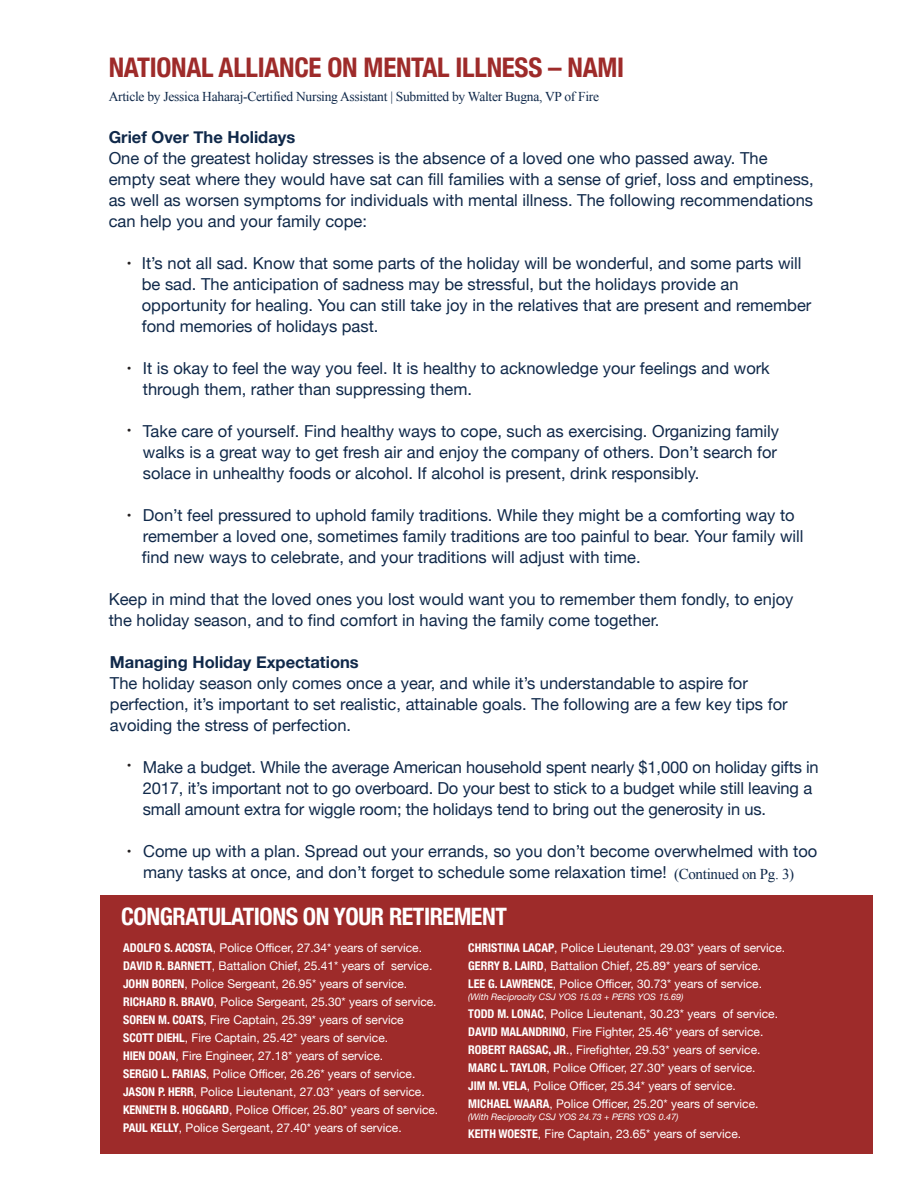
<style>
.page{position:relative;width:918px;height:1188px;background:#fff}
.page>*{position:absolute;margin:0;border:0;box-sizing:border-box;transform-origin:0 0}
.t1{font:700 condensed 27px "Helvetica Neue";letter-spacing:-.01em;color:#9e2b2a}
.t2{font:700 condensed 24px "Helvetica Neue";letter-spacing:-.02em;color:#fff}
.t3{font:16.5px/21px "Helvetica Neue";color:#10294a}
.t4{font:700 16.5px "Helvetica Neue";color:#10294a}
.t5{font:13.5px "Times New Roman";letter-spacing:-.02em;color:#10294a}
.t6{font:700 13.5px "Helvetica Neue";color:#231f20}
.t7{font:12px/18px "Helvetica Neue";color:#fff}
.t8{font:italic 9px "Helvetica Neue";color:#fff}
.s1{font-family:"Times New Roman";font-size:15px}
.s2{font-weight:700;font-stretch:condensed}
</style>
<div class="page">
<div style="left:100px;top:895px;width:772px;height:258px;background:#9e2b2a"></div>
<h1 class="t1" style="left:109px;top:45px;width:517px">NATIONAL ALLIANCE ON MENTAL ILLNESS – NAMI</h1>
<p class="t5" style="left:109px;top:87px;width:491px">Article by Jessica Haharaj-Certified Nursing Assistant | Submitted by Walter Bugna, VP of Fire</p>
<p class="t4" style="left:109px;top:124px;width:188px">Grief Over The Holidays</p>
<p class="t3" style="left:109px;top:148px;width:706px">One of the greatest holiday stresses is the absence of a loved one who passed away. The empty seat where they would have sat can fill families with a sense of grief, loss and emptiness, as well as worsen symptoms for individuals with mental illness. The following recommendations can help you and your family cope:</p>
<p class="t3" style="left:142px;top:253px;width:671px">It’s not all sad. Know that some parts of the holiday will be wonderful, and some parts will be sad. The anticipation of sadness may be stressful, but the holidays provide an opportunity for healing. You can still take joy in the relatives that are present and remember fond memories of holidays past.</p>
<p class="t3" style="left:143px;top:358px;width:628px">It is okay to feel the way you feel. It is healthy to acknowledge your feelings and work through them, rather than suppressing them.</p>
<p class="t3" style="left:143px;top:421px;width:637px">Take care of yourself. Find healthy ways to cope, such as exercising. Organizing family walks is a great way to get fresh air and enjoy the company of others. Don’t search for solace in unhealthy foods or alcohol. If alcohol is present, drink responsibly.</p>
<p class="t3" style="left:142px;top:505px;width:663px">Don’t feel pressured to uphold family traditions. While they might be a comforting way to remember a loved one, sometimes family traditions are too painful to bear. Your family will find new ways to celebrate, and your traditions will adjust with time.</p>
<p class="t3" style="left:109px;top:589px;width:686px">Keep in mind that the loved ones you lost would want you to remember them fondly, to enjoy the holiday season, and to find comfort in having the family come together.</p>
<p class="t4" style="left:110px;top:649px;width:250px">Managing Holiday Expectations</p>
<p class="t3" style="left:110px;top:673px;width:679px">The holiday season only comes once a year, and while it’s understandable to aspire for perfection, it’s important to set realistic, attainable goals. The following are a few key tips for avoiding the stress of perfection.</p>
<p class="t3" style="left:143px;top:757px;width:677px">Make a budget. While the average American household spent nearly $1,000 on holiday gifts in<br>2017, it’s important not to go overboard. Do your best to stick to a budget while still leaving a small amount extra for wiggle room; the holidays tend to bring out the generosity in us.</p>
<p class="t3" style="left:143px;top:841px;width:675px">Come up with a plan. Spread out your errands, so you don’t become overwhelmed with too many tasks at once, and don’t forget to schedule some relaxation time! <span class="s1">(Continued on Pg. 3)</span></p>
<h2 class="t2" style="left:121px;top:897px;width:387px">CONGRATULATIONS ON YOUR RETIREMENT</h2>
<p class="t6" style="left:127px;top:253px;width:6px">•</p>
<p class="t6" style="left:127px;top:357px;width:6px">•</p>
<p class="t6" style="left:127px;top:420px;width:6px">•</p>
<p class="t6" style="left:127px;top:505px;width:6px">•</p>
<p class="t6" style="left:127px;top:755px;width:6px">•</p>
<p class="t6" style="left:127px;top:840px;width:6px">•</p>
<p class="t7" style="left:123px;top:940px;width:316px"><span class="s2">ADOLFO S. ACOSTA</span>, Police Officer, 27.34* years of service.<br><span class="s2">DAVID R. BARNETT</span>, Battalion Chief, 25.41* years of service.<br><span class="s2">JOHN BOREN</span>, Police Sergeant, 26.95* years of service.<br><span class="s2">RICHARD R. BRAVO</span>, Police Sergeant, 25.30* years of service.<br><span class="s2">SOREN M. COATS</span>, Fire Captain, 25.39* years of service<br><span class="s2">SCOTT DIEHL</span>, Fire Captain, 25.42* years of service.<br><span class="s2">HIEN DOAN</span>, Fire Engineer, 27.18* years of service.<br><span class="s2">SERGIO L. FARIAS</span>, Police Officer, 26.26* years of service.<br><span class="s2">JASON P. HERR</span>, Police Lieutenant, 27.03* years of service.<br><span class="s2">KENNETH B. HOGGARD</span>, Police Officer, 25.80* years of service.<br><span class="s2">PAUL KELLY</span>, Police Sergeant, 27.40* years of service.</p>
<p class="t7" style="left:468px;top:940px;width:318px"><span class="s2">CHRISTINA LACAP</span>, Police Lieutenant, 29.03* years of service.<br><span class="s2">GERRY B. LAIRD</span>, Battalion Chief, 25.89* years of service.<br><span class="s2">LEE G. LAWRENCE</span>, Police Officer, 30.73* years of service.</p>
<p class="t8" style="left:468px;top:990px;width:217px">(With Reciprocity CSJ YOS 15.03 + PERS YOS 15.69)</p>
<p class="t7" style="left:468px;top:1006px;width:311px"><span class="s2">TODD M. LONAC</span>, Police Lieutenant, 30.23* years of service.<br><span class="s2">DAVID MALANDRINO</span>, Fire Fighter, 25.46* years of service.<br><span class="s2">ROBERT RAGSAC, JR</span>., Firefighter, 29.53* years of service.<br><span class="s2">MARC L. TAYLOR</span>, Police Officer, 27.30* years of service.<br><span class="s2">JIM M. VELA</span>, Police Officer, 25.34* years of service.<br><span class="s2">MICHAEL WAARA</span>, Police Officer, 25.20* years of service.</p>
<p class="t8" style="left:468px;top:1110px;width:212px">(With Reciprocity CSJ YOS 24.73 + PERS YOS 0.47)</p>
<p class="t7" style="left:468px;top:1126px;width:274px"><span class="s2">KEITH WOESTE</span>, Fire Captain, 23.65* years of service.</p>
</div>
